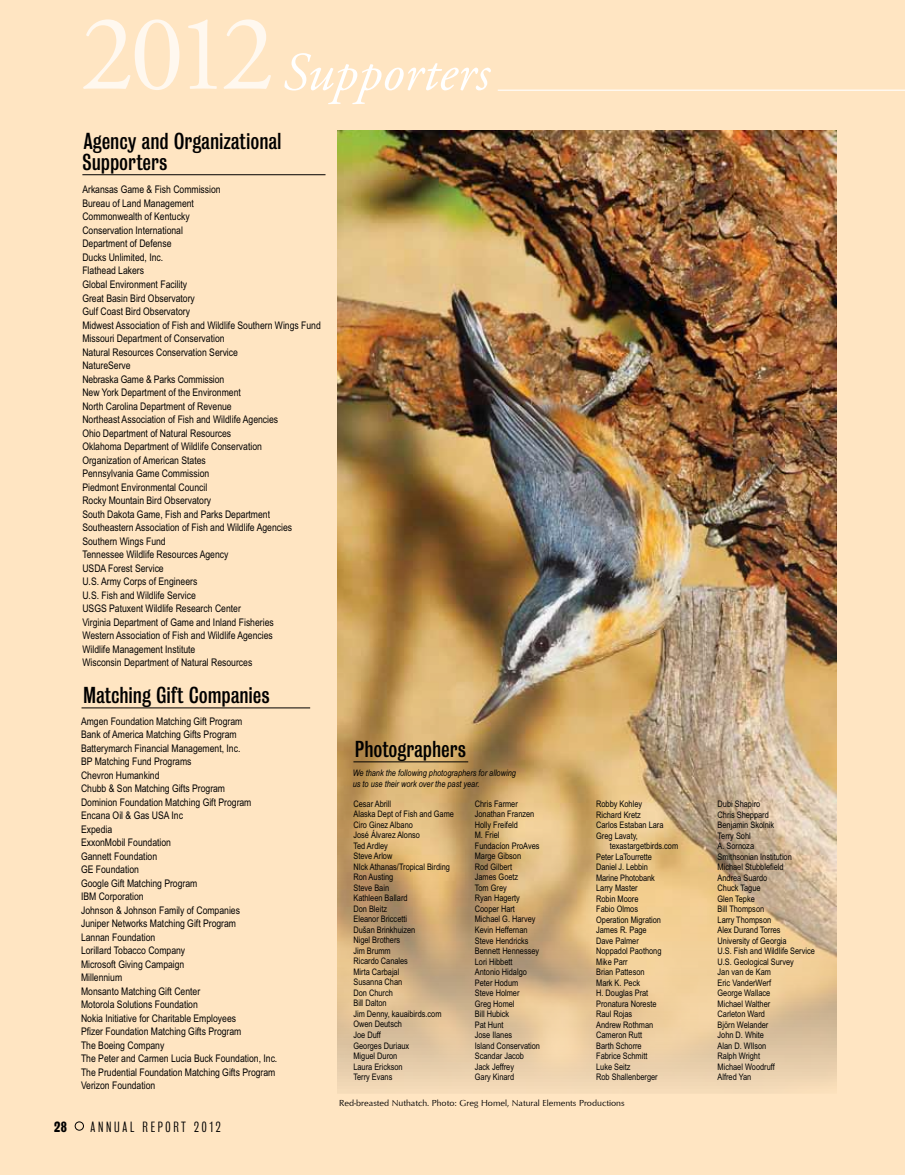
<style>
.page{position:relative;width:905px;height:1175px;background:#fff}
.page>*{position:absolute;margin:0;border:0;box-sizing:border-box;transform-origin:0 0}
.t1{font:italic 54px "Adobe Garamond Pro";color:#fff}
.t2{font:21px/21px "Bureau Grotesque Three Three";letter-spacing:.025em;color:#000}
.t3{font:13.5px "Bureau Grotesque Three One";letter-spacing:.2em;color:#000}
.t4{font:13.5px "Bureau Grotesque Three Seven";color:#000}
.t5{font:10.5px/13.5px "Arial Narrow CE";color:#000}
.t6{font:9px/10.5px "Arial Narrow CE";color:#000}
.t7{font:italic 9px/10.5px "Arial Narrow CE";color:#000}
.t8{font:9px "Optimum";color:#000}
.s1{font-style:normal;font-size:108px;color:#fff8ef}
</style>
<div class="page">
<div style="left:0;top:0;width:904px;height:1174px;background:#ffe5c2"></div>
<svg style="left:74px;top:1121px;width:10px;height:9px"></svg>
<hr style="left:81px;top:707px;width:229px;height:1px;background:#000">
<img style="left:338px;top:131px;width:498px;height:962px">
<hr style="left:353px;top:761px;width:115px;height:1px;background:#000">
<hr style="left:82px;top:174px;width:243px;height:1px;background:#000">
<hr style="left:497px;top:89px;width:407px;height:2px;background:#fff8ef">
<h1 class="t1" style="left:80px;top:40px;width:411px"><span class="s1">2012</span>Supporters</h1>
<h2 class="t2" style="left:82px;top:131px;width:200px">Agency and Organizational<br>Supporters</h2>
<p class="t5" style="left:82px;top:183px;width:240px">Arkansas Game &amp; Fish Commission<br>Bureau of Land Management<br>Commonwealth of Kentucky<br>Conservation International<br>Department of Defense<br>Ducks Unlimited, Inc.<br>Flathead Lakers<br>Global Environment Facility<br>Great Basin Bird Observatory<br>Gulf Coast Bird Observatory<br>Midwest Association of Fish and Wildlife Southern Wings Fund Missouri Department of Conservation<br>Natural Resources Conservation Service<br>NatureServe<br>Nebraska Game &amp; Parks Commission<br>New York Department of the Environment<br>North Carolina Department of Revenue<br>Northeast Association of Fish and Wildlife Agencies<br>Ohio Department of Natural Resources<br>Oklahoma Department of Wildlife Conservation<br>Organization of American States<br>Pennsylvania Game Commission<br>Piedmont Environmental Council<br>Rocky Mountain Bird Observatory<br>South Dakota Game, Fish and Parks Department Southeastern Association of Fish and Wildlife Agencies Southern Wings Fund<br>Tennessee Wildlife Resources Agency<br>USDA Forest Service<br>U.S. Army Corps of Engineers<br>U.S. Fish and Wildlife Service<br>USGS Patuxent Wildlife Research Center<br>Virginia Department of Game and Inland Fisheries<br>Western Association of Fish and Wildlife Agencies<br>Wildlife Management Institute<br>Wisconsin Department of Natural Resources</p>
<h2 class="t2" style="left:83px;top:685px;width:188px">Matching Gift Companies</h2>
<p class="t5" style="left:81px;top:714px;width:198px">Amgen Foundation Matching Gift Program<br>Bank of America Matching Gifts Program<br>Batterymarch Financial Management, Inc.<br>BP Matching Fund Programs<br>Chevron Humankind<br>Chubb &amp; Son Matching Gifts Program<br>Dominion Foundation Matching Gift Program<br>Encana Oil &amp; Gas USA Inc<br>Expedia<br>ExxonMobil Foundation<br>Gannett Foundation<br>GE Foundation<br>Google Gift Matching Program<br>IBM Corporation<br>Johnson &amp; Johnson Family of Companies<br>Juniper Networks Matching Gift Program<br>Lannan Foundation<br>Lorillard Tobacco Company<br>Microsoft Giving Campaign<br>Millennium<br>Monsanto Matching Gift Center<br>Motorola Solutions Foundation<br>Nokia Initiative for Charitable Employees<br>Pfizer Foundation Matching Gifts Program<br>The Boeing Company<br>The Peter and Carmen Lucia Buck Foundation, Inc.<br>The Prudential Foundation Matching Gifts Program<br>Verizon Foundation</p>
<p class="t4" style="left:54px;top:1118px;width:14px">28</p>
<p class="t3" style="left:91px;top:1119px;width:132px">ANNUAL REPORT 2012</p>
<h2 class="t2" style="left:355px;top:739px;width:112px">Photographers</h2>
<p class="t7" style="left:352px;top:768px;width:165px">We thank the following photographers for allowing us to use their work over the past year.</p>
<p class="t6" style="left:353px;top:798px;width:102px">Cesar Abrill<br>Alaska Dept of Fish and Game<br>Ciro Ginez Albano<br>José Álvarez Alonso<br>Ted Ardley<br>Steve Arlow<br>NIck Athanas/Tropical Birding<br>Ron Austing<br>Steve Bain<br>Kathleen Ballard<br>Don Bleitz<br>Eleanor Briccetti<br>Dušan Brinkhuizen<br>Nigel Brothers<br>Jim Brumm<br>Ricardo Canales<br>Mirta Carbajal<br>Susanna Chan<br>Don Church<br>Bill Dalton<br>Jim Denny, kauaibirds.com<br>Owen Deutsch<br>Joe Duff<br>Georges Duriaux<br>Miguel Duron<br>Laura Erickson<br>Terry Evans</p>
<p class="t6" style="left:475px;top:798px;width:67px">Chris Farmer<br>Jonathan Franzen<br>Holly Freifeld<br>M. Friel<br>Fundacíon ProAves<br>Marge Gibson<br>Rod Gilbert<br>James Goetz<br>Tom Grey<br>Ryan Hagerty<br>Cooper Hart<br>Michael G. Harvey<br>Kevin Heffernan<br>Steve Hendricks<br>Bennett Hennessey<br>Lori Hibbett<br>Antonio Hidalgo<br>Peter Hodum<br>Steve Holmer<br>Greg Homel<br>Bill Hubick<br>Pat Hunt<br>Jose Ilanes<br>Island Conservation<br>Scandar Jacob<br>Jack Jeffrey<br>Gary Kinard</p>
<p class="t6" style="left:596px;top:798px;width:69px">Robby Kohley<br>Richard Kretz<br>Carlos Estaban Lara<br>Greg Lavaty,</p>
<p class="t6" style="left:596px;top:840px;width:83px;text-indent:14px">texastargetbirds.com<br>Peter LaTourrette<br>Daniel J. Lebbin<br>Marine Photobank<br>Larry Master<br>Robin Moore<br>Fabio Olmos<br>Operation Migration<br>James R. Page<br>Dave Palmer<br>Noppadol Paothong<br>Mike Parr<br>Brian Patteson<br>Mark K. Peck<br>H. Douglas Prat<br>Pronatura Noreste<br>Raul Rojas<br>Andrew Rothman<br>Cameron Rutt<br>Barth Schorre<br>Fabrice Schmitt<br>Luke Seitz<br>Rob Shallenberger</p>
<p class="t8" style="left:339px;top:1097px;width:287px">Red-breasted Nuthatch. Photo: Greg Homel, Natural Elements Productions</p>
<p class="t6" style="left:717px;top:798px;width:99px">Dubi Shapiro<br>Chris Sheppard<br>Benjamin Skolnik<br>Terry Sohl<br>A. Sornoza<br>Smithsonian Institution<br>Michael Stubblefield<br>Andrea Suardo<br>Chuck Tague<br>Glen Tepke<br>Bill Thompson<br>Larry Thompson<br>Alex Durand Torres<br>University of Georgia<br>U.S. Fish and Wildlife Service<br>U.S. Geological Survey<br>Jan van de Kam<br>Eric VanderWerf<br>George Wallace<br>Michael Walther<br>Carleton Ward<br>Björn Welander<br>John D. White<br>Alan D. WIlson<br>Ralph Wright<br>Michael Woodruff<br>Alfred Yan</p>
</div>
